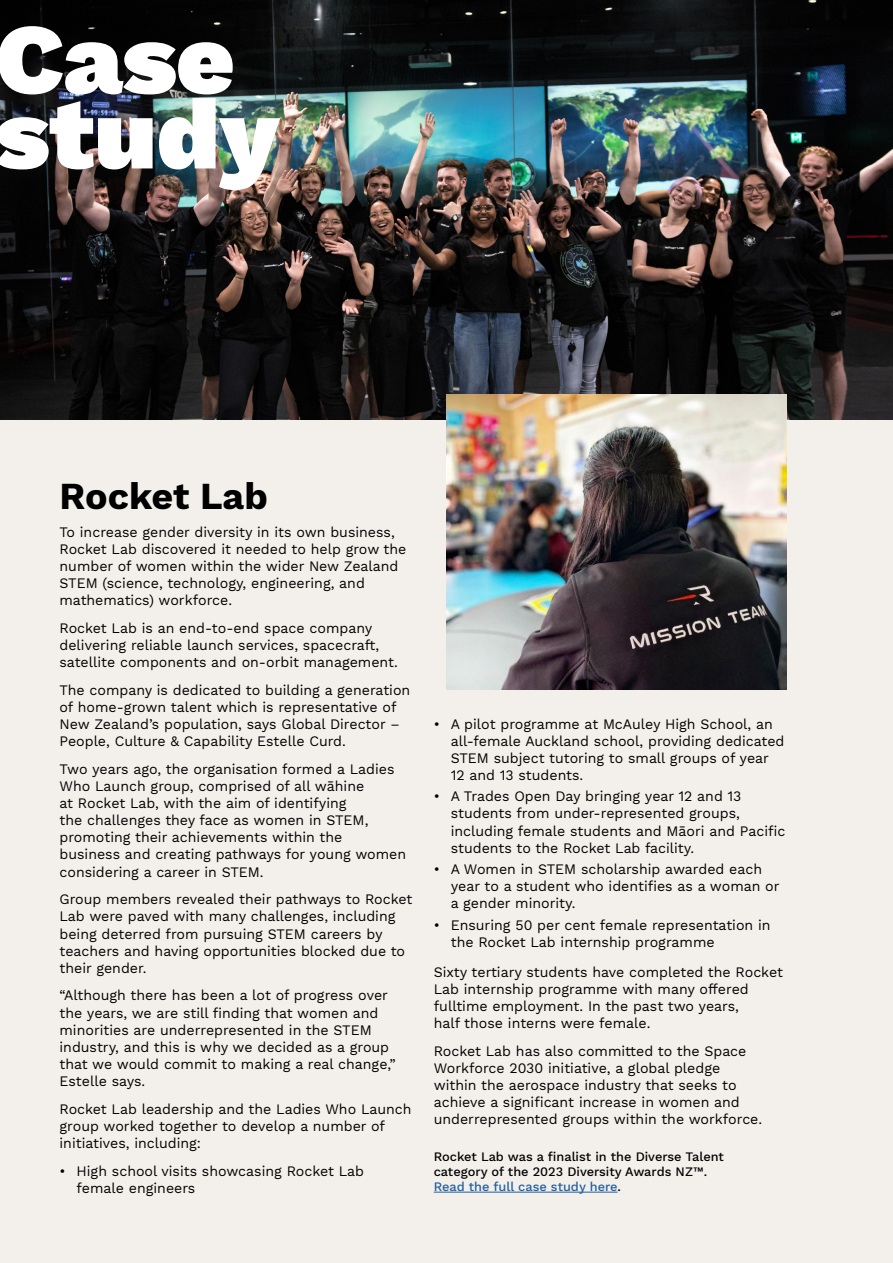
<style>
.page{position:relative;width:893px;height:1263px;background:#f3f0ec}
.page>*{position:absolute;margin:0;border:0;box-sizing:border-box;transform-origin:0 0}
.t1{font:900 100.5px/75px "Work Sans";color:#fff}
.t2{font:700 37.5px "Work Sans";color:#000}
.t3{font:14.25px/17.1px "Work Sans";color:#000}
.t4{font:500 12.75px/15.3px "Work Sans";color:#000}
.s1{color:#215e9e}
</style>
<div class="page">
<img style="left:0;top:0;width:893px;height:419px">
<hr style="left:434px;top:1192px;width:184px;height:1px;background:#215e9e">
<img style="left:446px;top:394px;width:341px;height:296px">
<h1 class="t1" style="left:-4px;top:27px;width:285px">Case study</h1>
<h2 class="t2" style="left:60px;top:475px;width:210px">Rocket Lab</h2>
<p class="t3" style="left:60px;top:524px;width:348px">To increase gender diversity in its own business, Rocket Lab discovered it needed to help grow the number of women within the wider New Zealand STEM (science, technology, engineering, and mathematics) workforce.</p>
<p class="t3" style="left:60px;top:620px;width:340px">Rocket Lab is an end-to-end space company delivering reliable launch services, spacecraft, satellite components and on-orbit management.</p>
<p class="t3" style="left:60px;top:682px;width:352px">The company is dedicated to building a generation of home-grown talent which is representative of New Zealand’s population, says Global Director – People, Culture &amp; Capability Estelle Curd.</p>
<p class="t3" style="left:60px;top:761px;width:348px">Two years ago, the organisation formed a Ladies Who Launch group, comprised of all wāhine<br>at Rocket Lab, with the aim of identifying<br>the challenges they face as women in STEM, promoting their achievements within the business and creating pathways for young women considering a career in STEM.</p>
<p class="t3" style="left:60px;top:891px;width:354px">Group members revealed their pathways to Rocket Lab were paved with many challenges, including being deterred from pursuing STEM careers by teachers and having opportunities blocked due to their gender.</p>
<p class="t3" style="left:60px;top:988px;width:338px">“Although there has been a lot of progress over the years, we are still finding that women and minorities are underrepresented in the STEM industry, and this is why we decided as a group that we would commit to making a real change,” Estelle says.</p>
<p class="t3" style="left:60px;top:1101px;width:354px">Rocket Lab leadership and the Ladies Who Launch group worked together to develop a number of initiatives, including:</p>
<p class="t3" style="left:77px;top:1163px;width:289px;text-indent:-17px">• High school visits showcasing Rocket Lab female engineers</p>
<p class="t3" style="left:451px;top:716px;width:335px;text-indent:-17px">• A pilot programme at McAuley High School, an all-female Auckland school, providing dedicated STEM subject tutoring to small groups of year 12 and 13 students.</p>
<p class="t3" style="left:451px;top:788px;width:336px;text-indent:-17px">• A Trades Open Day bringing year 12 and 13 students from under-represented groups, including female students and Māori and Pacific students to the Rocket Lab facility.</p>
<p class="t3" style="left:451px;top:861px;width:330px;text-indent:-17px">• A Women in STEM scholarship awarded each year to a student who identifies as a woman or a gender minority.</p>
<p class="t3" style="left:451px;top:917px;width:321px;text-indent:-17px">• Ensuring 50 per cent female representation in the Rocket Lab internship programme</p>
<p class="t3" style="left:434px;top:964px;width:351px">Sixty tertiary students have completed the Rocket Lab internship programme with many offered fulltime employment. In the past two years,<br>half those interns were female.</p>
<p class="t3" style="left:434px;top:1043px;width:330px">Rocket Lab has also committed to the Space Workforce 2030 initiative, a global pledge within the aerospace industry that seeks to achieve a significant increase in women and underrepresented groups within the workforce.</p>
<p class="t4" style="left:434px;top:1149px;width:292px">Rocket Lab was a finalist in the Diverse Talent category of the 2023 Diversity Awards NZ™.<br><span class="s1">Read the full case study here</span>.</p>
</div>
